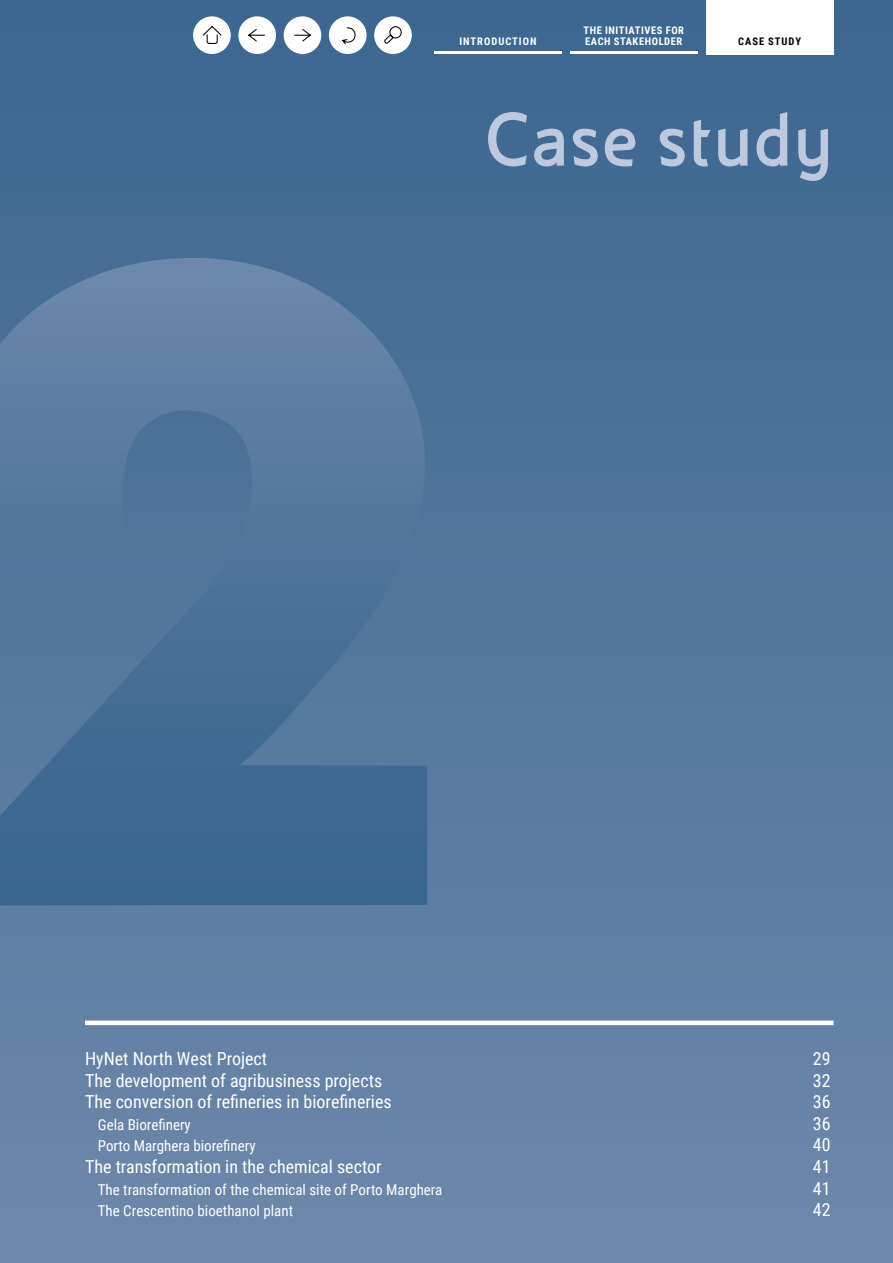
<style>
.page{position:relative;width:893px;height:1263px;background:#fff}
.page>*{position:absolute;margin:0;border:0;box-sizing:border-box;transform-origin:0 0}
.t1{font:700 81px "Eni Exp";color:#bfc9dd}
.t2{font:18px "Roboto Condensed";color:#fff}
.t3{font:15px "Roboto Condensed";color:#fff}
.t4{font:700 10.5px "Roboto Condensed";letter-spacing:.055em;color:#fff}
.t5{font:700 10.5px "Roboto Condensed";letter-spacing:.095em;color:#fff}
.t6{font:700 10.5px "Roboto Condensed";letter-spacing:.095em;color:#000}
</style>
<div class="page">
<div style="left:0;top:0;width:893px;height:1263px;background:linear-gradient(to bottom,#3b6690,#6d87aa)"></div>
<svg style="left:0;top:258px;width:428px;height:647px;background:#4f749b"></svg>
<div style="left:85px;top:1020px;width:748px;height:5px;background:#fff"></div>
<div style="left:706px;top:0;width:127px;height:54px;background:#fff"></div>
<div style="left:284px;top:16px;width:37px;height:38px;background:#fff;border-radius:50%"></div>
<svg style="left:294px;top:29px;width:17px;height:13px"></svg>
<div style="left:374px;top:16px;width:38px;height:38px;background:#fff;border-radius:50%"></div>
<svg style="left:384px;top:26px;width:18px;height:18px"></svg>
<div style="left:329px;top:16px;width:38px;height:38px;background:#fff;border-radius:50%"></div>
<svg style="left:342px;top:27px;width:14px;height:18px"></svg>
<div style="left:193px;top:16px;width:38px;height:38px;background:#fff;border-radius:50%"></div>
<svg style="left:202px;top:26px;width:20px;height:18px"></svg>
<div style="left:238px;top:16px;width:38px;height:38px;background:#fff;border-radius:50%"></div>
<svg style="left:248px;top:29px;width:17px;height:13px"></svg>
<hr style="left:434px;top:51px;width:128px;height:3px;background:#fff">
<hr style="left:570px;top:51px;width:127px;height:3px;background:#fff">
<p class="t4" style="left:583px;top:23px;width:102px">THE INITIATIVES FOR</p>
<p class="t5" style="left:459px;top:34px;width:79px">INTRODUCTION</p>
<p class="t4" style="left:585px;top:34px;width:99px">EACH STAKEHOLDER</p>
<p class="t6" style="left:738px;top:34px;width:65px">CASE STUDY</p>
<h1 class="t1" style="left:484px;top:98px;width:351px">Case study</h1>
<p class="t2" style="left:85px;top:1046px;width:184px">HyNet North West Project</p>
<p class="t2" style="left:813px;top:1046px;width:19px">29</p>
<p class="t2" style="left:85px;top:1067px;width:299px">The development of agribusiness projects</p>
<p class="t2" style="left:813px;top:1067px;width:19px">32</p>
<p class="t2" style="left:85px;top:1089px;width:308px">The conversion of refineries in biorefineries</p>
<p class="t2" style="left:813px;top:1089px;width:19px">36</p>
<p class="t3" style="left:98px;top:1114px;width:95px">Gela Biorefinery</p>
<p class="t2" style="left:813px;top:1111px;width:19px">36</p>
<p class="t3" style="left:98px;top:1135px;width:159px">Porto Marghera biorefinery</p>
<p class="t2" style="left:813px;top:1132px;width:19px">40</p>
<p class="t2" style="left:85px;top:1154px;width:298px">The transformation in the chemical sector</p>
<p class="t2" style="left:813px;top:1154px;width:19px">41</p>
<p class="t3" style="left:98px;top:1179px;width:346px">The transformation of the chemical site of Porto Marghera</p>
<p class="t2" style="left:813px;top:1175px;width:19px">41</p>
<p class="t3" style="left:98px;top:1200px;width:197px">The Crescentino bioethanol plant</p>
<p class="t2" style="left:813px;top:1197px;width:19px">42</p>
</div>
